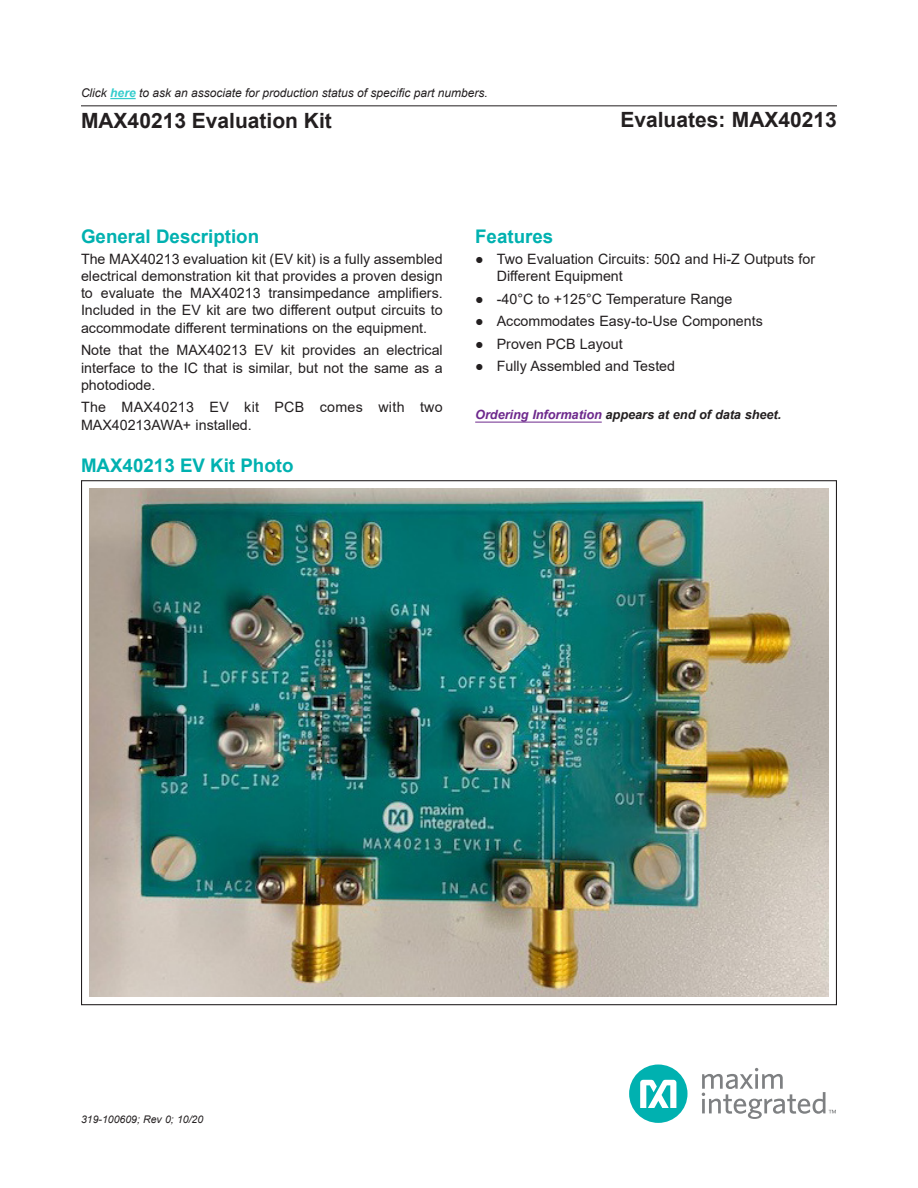
<style>
.page{position:relative;width:918px;height:1188px;background:#fff}
.page>*{position:absolute;margin:0;border:0;box-sizing:border-box;transform-origin:0 0}
.t1{font:700 21px "Arial";color:#231f20}
.H1{font:700 18.75px "Arial";color:#00b1b0}
.Body_Text{font:14.25px/17.2px "Arial";color:#231f20;text-align:justify}
.Body_Text-2{font:14.25px/17.2px "Arial";letter-spacing:.02em;color:#231f20}
.Caption{font:italic 700 12.75px "Arial";letter-spacing:-.005em;color:#231f20}
.TAG_LINE{font:italic 12px "Arial";color:#231f20}
.t2{font:italic 10.5px "Arial";color:#231f20}
.s1{font-weight:700;color:#3cc}
.s2{color:#6e298d}
</style>
<div class="page">
<div style="left:629px;top:1065px;width:59px;height:58px;background:#00b1b0;border-radius:50%"></div>
<svg style="left:640px;top:1080px;width:36px;height:28px"></svg>
<svg style="left:702px;top:1068px;width:134px;height:51px"></svg>
<hr style="left:81px;top:105px;width:756px;height:1px;background:#231f20">
<hr style="left:475px;top:422px;width:127px;height:1px;background:#6e298d">
<img style="left:89px;top:489px;width:740px;height:508px">
<svg style="left:110px;top:98px;width:26px;height:1px"></svg>
<p class="TAG_LINE" style="left:81px;top:85px;width:408px">Click <span class="s1">here</span> to ask an associate for production status of specific part numbers.</p>
<h1 class="t1" style="left:81px;top:106px;width:252px">MAX40213 Evaluation Kit</h1>
<h1 class="t1" style="left:620px;top:105px;width:218px">Evaluates: MAX40213</h1>
<p class="H1" style="left:81px;top:223px;width:180px">General Description</p>
<p class="Body_Text" style="left:81px;top:250px;width:363px">The MAX40213 evaluation kit (EV kit) is a fully assembled electrical demonstration kit that provides a proven design to evaluate the MAX40213 transimpedance amplifiers.<br>Included in the EV kit are two different output circuits to accommodate different terminations on the equipment.</p>
<p class="Body_Text" style="left:81px;top:342px;width:363px">Note that the MAX40213 EV kit provides an electrical interface to the IC that is similar, but not the same as a photodiode.</p>
<p class="Body_Text-2" style="left:81px;top:399px;width:363px">The MAX40213 EV kit PCB comes with two<br>MAX40213AWA+ installed.</p>
<p class="H1" style="left:81px;top:452px;width:214px">MAX40213 EV Kit Photo</p>
<p class="H1" style="left:475px;top:223px;width:80px">Features</p>
<p class="Body_Text" style="left:497px;top:250px;width:320px;text-indent:-22px">● Two Evaluation Circuits: 50Ω and Hi-Z Outputs for<br>Different Equipment</p>
<p class="Body_Text" style="left:475px;top:290px;width:259px">● -40°C to +125°C Temperature Range</p>
<p class="Body_Text" style="left:475px;top:312px;width:289px">● Accommodates Easy-to-Use Components</p>
<p class="Body_Text" style="left:475px;top:335px;width:149px">● Proven PCB Layout</p>
<p class="Body_Text" style="left:475px;top:358px;width:201px">● Fully Assembled and Tested</p>
<p class="Caption" style="left:475px;top:406px;width:308px"><span class="s2">Ordering Information</span> appears at end of data sheet.</p>
<p class="t2" style="left:81px;top:1113px;width:124px">319-100609; Rev 0; 10/20</p>
</div>
